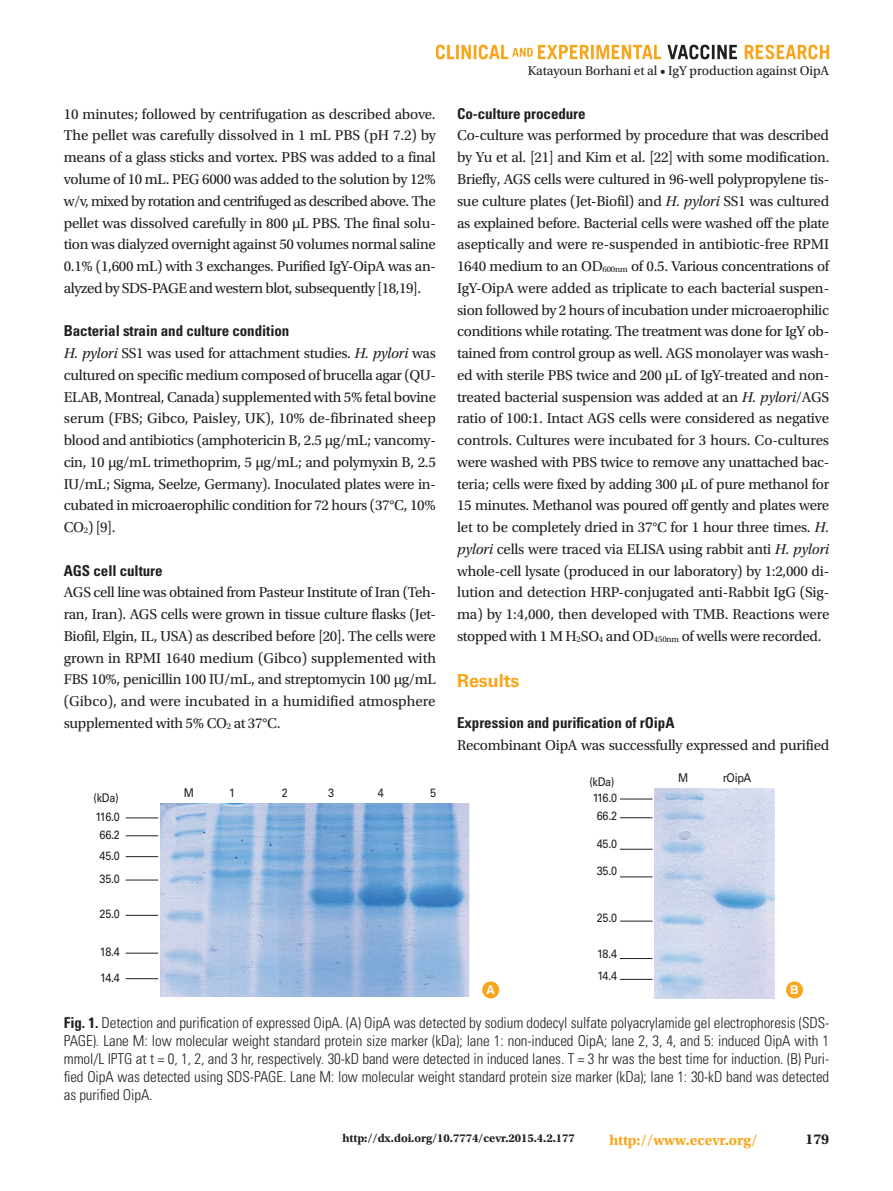
<style>
.page{position:relative;width:893px;height:1191px;background:#fff}
.page>*{position:absolute;margin:0;border:0;box-sizing:border-box;transform-origin:0 0}
.CVER_대제목{font:700 18px "Univers LT Std";letter-spacing:-.005em;color:#f9a51b}
.CVER_본문{font:15px/21.8px "Utopia Std";letter-spacing:-.02em;color:#231f20;text-align:justify}
.CVER_표그림캡션{font:300 condensed 15px/18px "Univers LT Std";letter-spacing:-.005em;color:#231f20;text-align:justify}
.CVER_중제목{font:700 condensed 15px "Univers LT Std";letter-spacing:-.005em;color:#231f20}
.t1{font:700 15px "Utopia Std";letter-spacing:-.005em;color:#f9a51b}
.t2{font:700 15px "Utopia Std";color:#231f20}
.CVER_하시라{font:13.5px "Utopia Std";letter-spacing:-.005em;color:#231f20}
.t3{font:700 12.15px "Swiss 721 BT";color:#fff}
.CVER_그림지문{font:12px "Univers LT Std";letter-spacing:-.03em;color:#231f20;scale:.9 1}
.t4{font:700 12px "Utopia Std";letter-spacing:-.005em;color:#231f20}
.s1{font-style:italic}
.s2{font-size:8.7px}
.s3{font-weight:700}
</style>
<div class="page">
<svg style="left:745px;top:45px;width:84px;height:14px"></svg>
<svg style="left:667px;top:45px;width:70px;height:14px"></svg>
<svg style="left:436px;top:45px;width:225px;height:14px"></svg>
<img style="left:160px;top:803px;width:309px;height:194px">
<hr style="left:126px;top:817px;width:32px;height:1px;background:#231f20">
<hr style="left:126px;top:835px;width:32px;height:1px;background:#231f20">
<hr style="left:126px;top:856px;width:32px;height:1px;background:#231f20">
<hr style="left:126px;top:879px;width:32px;height:1px;background:#231f20">
<hr style="left:126px;top:915px;width:32px;height:1px;background:#231f20">
<hr style="left:126px;top:953px;width:32px;height:1px;background:#231f20">
<hr style="left:126px;top:978px;width:32px;height:1px;background:#231f20">
<img style="left:654px;top:788px;width:120px;height:210px">
<hr style="left:620px;top:798px;width:32px;height:1px;background:#231f20">
<hr style="left:620px;top:817px;width:32px;height:1px;background:#231f20">
<hr style="left:620px;top:849px;width:32px;height:1px;background:#231f20">
<hr style="left:620px;top:876px;width:32px;height:1px;background:#231f20">
<hr style="left:620px;top:921px;width:32px;height:1px;background:#231f20">
<hr style="left:620px;top:979px;width:32px;height:1px;background:#231f20">
<hr style="left:620px;top:958px;width:32px;height:1px;background:#231f20">
<div style="left:786px;top:981px;width:17px;height:17px;background:#f9a51b;border-radius:50%"></div>
<div style="left:482px;top:981px;width:17px;height:17px;background:#f9a51b;border-radius:50%"></div>
<p class="CVER_본문" style="left:64px;top:103px;width:374px">10 minutes; followed by centrifugation as described above.<br>The pellet was carefully dissolved in 1 mL PBS (pH 7.2) by means of a glass sticks and vortex. PBS was added to a final volume of 10 mL. PEG 6000 was added to the solution by 12% w/v, mixed by rotation and centrifuged as described above. The pellet was dissolved carefully in 800 µL PBS. The final solu&shy;tion was dialyzed overnight against 50 volumes normal saline 0.1% (1,600 mL) with 3 exchanges. Purified IgY-OipA was an&shy;alyzed by SDS-PAGE and western blot, subsequently [18,19].</p>
<p class="CVER_중제목" style="left:64px;top:322px;width:227px">Bacterial strain and culture condition</p>
<p class="CVER_본문" style="left:64px;top:342px;width:374px;text-align:left"><span class="s1">H. pylori</span> SS1 was used for attachment studies. <span class="s1">H. pylori</span> was cultured on specific medium composed of brucella agar (QU-ELAB, Montreal, Canada) supplemented with 5% fetal bovine serum (FBS; Gibco, Paisley, UK), 10% de-fibrinated sheep blood and antibiotics (amphotericin B, 2.5 µg/mL; vancomy&shy;cin, 10 µg/mL trimethoprim, 5 µg/mL; and polymyxin B, 2.5<br>IU/mL; Sigma, Seelze, Germany). Inoculated plates were in&shy;cubated in microaerophilic condition for 72 hours (37°C, 10% CO<span class="s2">2</span>) [9].</p>
<p class="CVER_중제목" style="left:64px;top:561px;width:100px">AGS cell culture</p>
<p class="CVER_본문" style="left:64px;top:582px;width:374px">AGS cell line was obtained from Pasteur Institute of Iran (Teh&shy;ran, Iran). AGS cells were grown in tissue culture flasks (Jet-Biofil, Elgin, IL, USA) as described before [20]. The cells were grown in RPMI 1640 medium (Gibco) supplemented with FBS 10%, penicillin 100 IU/mL, and streptomycin 100 µg/mL (Gibco), and were incubated in a humidified atmosphere supplemented with 5% CO<span class="s2">2</span> at 37°C.</p>
<p class="CVER_그림지문" style="left:94px;top:791px;width:29px">(kDa)</p>
<p class="CVER_그림지문" style="left:96px;top:810px;width:28px">116.0</p>
<p class="CVER_그림지문" style="left:100px;top:827px;width:24px">66.2</p>
<p class="CVER_그림지문" style="left:100px;top:848px;width:24px">45.0</p>
<p class="CVER_그림지문" style="left:100px;top:872px;width:24px">35.0</p>
<p class="CVER_그림지문" style="left:100px;top:906px;width:24px">25.0</p>
<p class="CVER_그림지문" style="left:100px;top:944px;width:24px">18.4</p>
<p class="CVER_그림지문" style="left:100px;top:971px;width:23px">14.4</p>
<p class="CVER_그림지문" style="left:184px;top:786px;width:13px">M</p>
<p class="CVER_그림지문" style="left:229px;top:786px;width:8px">1</p>
<p class="CVER_그림지문" style="left:282px;top:786px;width:8px">2</p>
<p class="CVER_그림지문" style="left:328px;top:786px;width:8px">3</p>
<p class="CVER_그림지문" style="left:378px;top:786px;width:8px">4</p>
<p class="CVER_그림지문" style="left:430px;top:786px;width:8px">5</p>
<p class="CVER_하시라" style="left:528px;top:63px;width:303px">Katayoun Borhani et al • IgY production against OipA</p>
<p class="CVER_중제목" style="left:457px;top:104px;width:130px">Co-culture procedure</p>
<p class="CVER_본문" style="left:457px;top:125px;width:374px;text-align:left">Co-culture was performed by procedure that was described by Yu et al. [21] and Kim et al. [22] with some modification.<br>Briefly, AGS cells were cultured in 96-well polypropylene tis&shy;sue culture plates (Jet-Biofil) and <span class="s1">H. pylori</span> SS1 was cultured as explained before. Bacterial cells were washed off the plate aseptically and were re-suspended in antibiotic-free RPMI 1640 medium to an OD<span class="s2">600nm</span> of 0.5. Various concentrations of IgY-OipA were added as triplicate to each bacterial suspen&shy;sion followed by 2 hours of incubation under microaerophilic conditions while rotating. The treatment was done for IgY ob&shy;tained from control group as well. AGS monolayer was wash&shy;ed with sterile PBS twice and 200 µL of IgY-treated and non&shy;treated bacterial suspension was added at an <span class="s1">H. pylori</span>/AGS ratio of 100:1. Intact AGS cells were considered as negative controls. Cultures were incubated for 3 hours. Co-cultures were washed with PBS twice to remove any unattached bac&shy;teria; cells were fixed by adding 300 µL of pure methanol for 15 minutes. Methanol was poured off gently and plates were let to be completely dried in 37°C for 1 hour three times. <span class="s1">H. pylori</span> cells were traced via ELISA using rabbit anti <span class="s1">H. pylori </span>whole-cell lysate (produced in our laboratory) by 1:2,000 di&shy;lution and detection HRP-conjugated anti-Rabbit IgG (Sig&shy;ma) by 1:4,000, then developed with TMB. Reactions were stopped with 1 M H<span class="s2">2</span>SO<span class="s2">4</span> and OD<span class="s2">450nm</span> of wells were recorded.</p>
<p class="CVER_대제목" style="left:457px;top:670px;width:64px">Results</p>
<p class="CVER_중제목" style="left:457px;top:713px;width:219px">Expression and purification of rOipA</p>
<p class="CVER_본문" style="left:457px;top:734px;width:374px">Recombinant OipA was successfully expressed and purified</p>
<p class="CVER_그림지문" style="left:589px;top:775px;width:29px">(kDa)</p>
<p class="CVER_그림지문" style="left:593px;top:790px;width:28px">116.0</p>
<p class="CVER_그림지문" style="left:597px;top:808px;width:24px">66.2</p>
<p class="CVER_그림지문" style="left:597px;top:836px;width:24px">45.0</p>
<p class="CVER_그림지문" style="left:597px;top:864px;width:24px">35.0</p>
<p class="CVER_그림지문" style="left:597px;top:910px;width:24px">25.0</p>
<p class="CVER_그림지문" style="left:597px;top:946px;width:24px">18.4</p>
<p class="CVER_그림지문" style="left:597px;top:968px;width:23px">14.4</p>
<p class="CVER_그림지문" style="left:678px;top:770px;width:13px">M</p>
<p class="CVER_그림지문" style="left:723px;top:770px;width:33px">rOipA</p>
<p class="t3" style="left:487px;top:982px;width:10px">A</p>
<p class="t3" style="left:790px;top:982px;width:10px">B</p>
<p class="CVER_표그림캡션" style="left:64px;top:1013px;width:767px"><span class="s3">Fig. 1.</span> Detection and purification of expressed OipA. (A) OipA was detected by sodium dodecyl sulfate polyacrylamide gel electrophoresis (SDS-PAGE). Lane M: low molecular weight standard protein size marker (kDa); lane 1: non-induced OipA; lane 2, 3, 4, and 5: induced OipA with 1 mmol/L IPTG at t = 0, 1, 2, and 3 hr, respectively. 30-kD band were detected in induced lanes. T = 3 hr was the best time for induction. (B) Puri&shy;fied OipA was detected using SDS-PAGE. Lane M: low molecular weight standard protein size marker (kDa); lane 1: 30-kD band was detected as purified OipA.</p>
<p class="t4" style="left:342px;top:1131px;width:234px">http://dx.doi.org/10.7774/cevr.2015.4.2.177</p>
<p class="t1" style="left:609px;top:1131px;width:150px">http://www.ecevr.org/</p>
<p class="t2" style="left:805px;top:1130px;width:25px">179</p>
</div>
